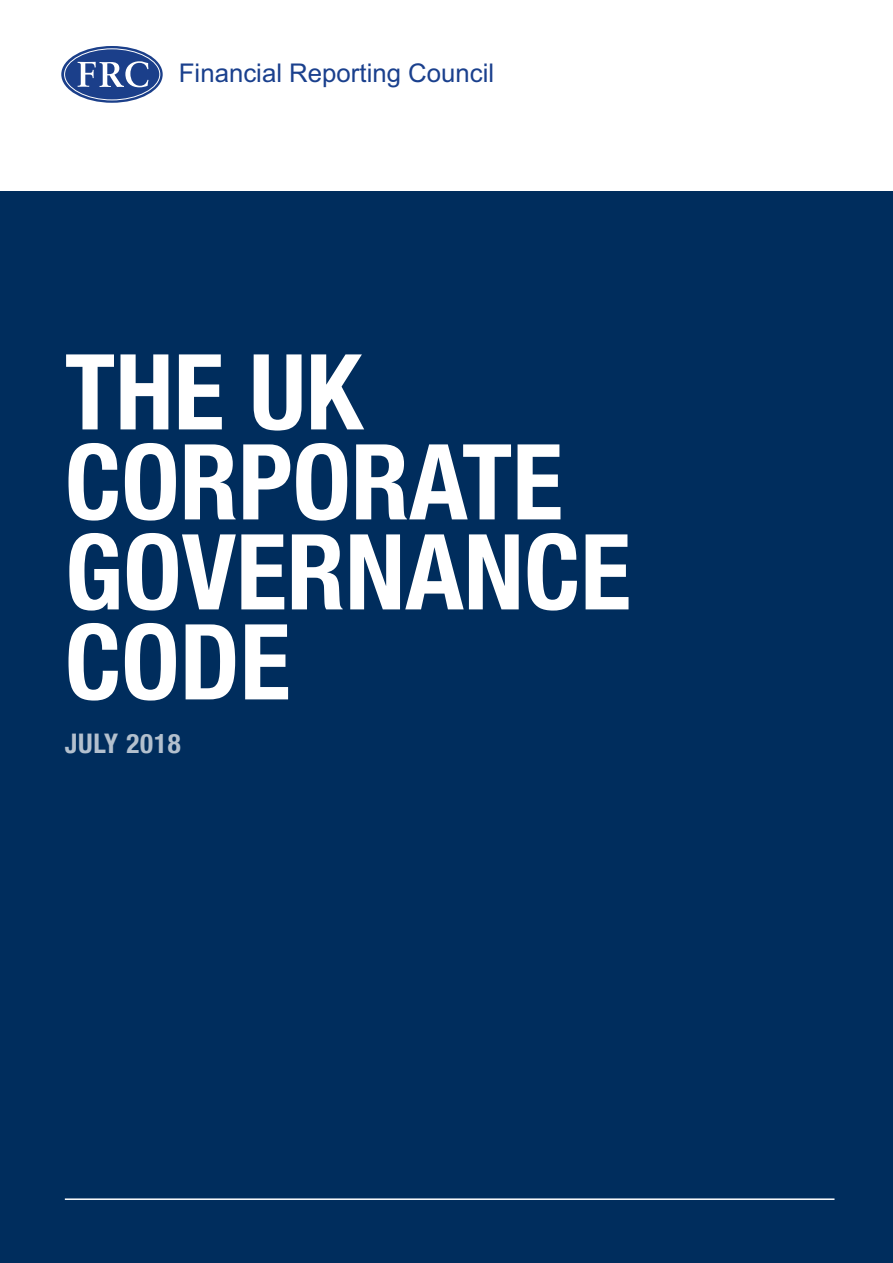
<style>
.page{position:relative;width:893px;height:1263px;background:#fff}
.page>*{position:absolute;margin:0;border:0;box-sizing:border-box;transform-origin:0 0}
.t1{font:700 condensed 105px/90px "Helvetica Neue";color:#fff}
.t2{font:700 condensed 27px "Helvetica Neue";letter-spacing:.03em;color:#b3c0ce}
.t3{font:25.8px "Arial";color:#1a408d}
</style>
<div class="page">
<div style="left:0;top:191px;width:893px;height:1072px;background:#002d5d"></div>
<hr style="left:65px;top:1198px;width:769px;height:2px;background:#fff">
<svg style="left:61px;top:46px;width:102px;height:57px;background:#2e4f94"></svg>
<svg style="left:78px;top:61px;width:70px;height:26px"></svg>
<div style="left:64px;top:48px;width:96px;height:52px;border:1px solid #fff;border-radius:50%"></div>
<p class="t3" style="left:179px;top:56px;width:317px">Financial Reporting Council</p>
<p class="t1" style="left:65px;top:340px;width:567px">THE UK<br>CORPORATE<br>GOVERNANCE<br>CODE</p>
<p class="t2" style="left:65px;top:721px;width:117px">JULY 2018</p>
</div>
